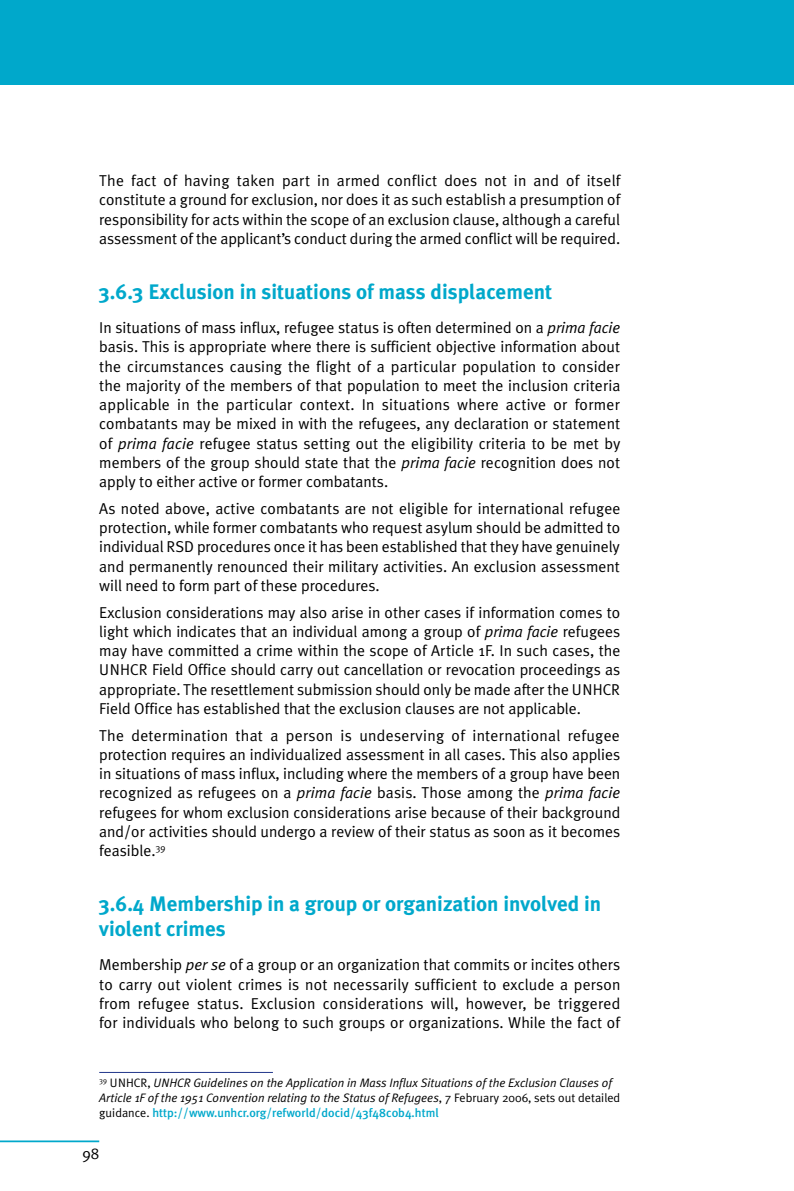
<style>
.page{position:relative;width:794px;height:1191px;background:#fff}
.page>*{position:absolute;margin:0;border:0;box-sizing:border-box;transform-origin:0 0}
.Heading_2_-_ch3{font:700 21px/25.2px "Meta Plus";color:#00a8cb}
.Body{font:15.75px/19.2px "Meta Plus Normal";color:#000;text-align:justify}
.Footnotes_-_ch1{font:italic 12.25px/14.7px "Meta Plus Normal";color:#000}
.s1{font-style:italic}
.s2{font-style:normal}
.s3{font-family:"Meta Plus";font-weight:500;font-style:normal;color:#00a8cb}
</style>
<div class="page">
<hr style="left:0;top:1140px;width:99px;height:2px;background:#00a8cb">
<div style="left:0;top:0;width:794px;height:84px;background:#00a8cb"></div>
<hr style="left:99px;top:1072px;width:174px;height:1px;background:#21368b">
<p class="Body" style="left:99px;top:171px;width:523px">The fact of having taken part in armed conflict does not in and of itself constitute a ground for exclusion, nor does it as such establish a presumption of responsibility for acts within the scope of an exclusion clause, although a careful assessment of the applicant’s conduct during the armed conflict will be required.</p>
<p class="Heading_2_-_ch3" style="left:99px;top:279px;width:454px">3.6.3 Exclusion in situations of mass displacement</p>
<p class="Body" style="left:99px;top:318px;width:523px">In situations of mass influx, refugee status is often determined on a <span class="s1">prima facie </span>basis. This is appropriate where there is sufficient objective information about the circumstances causing the flight of a particular population to consider the majority of the members of that population to meet the inclusion criteria applicable in the particular context. In situations where active or former combatants may be mixed in with the refugees, any declaration or statement of <span class="s1">prima facie</span> refugee status setting out the eligibility criteria to be met by members of the group should state that the <span class="s1">prima facie</span> recognition does not apply to either active or former combatants.</p>
<p class="Body" style="left:99px;top:498px;width:523px">As noted above, active combatants are not eligible for international refugee protection, while former combatants who request asylum should be admitted to individual RSD procedures once it has been established that they have genuinely and permanently renounced their military activities. An exclusion assessment will need to form part of these procedures.</p>
<p class="Body" style="left:99px;top:602px;width:523px">Exclusion considerations may also arise in other cases if information comes to light which indicates that an individual among a group of <span class="s1">prima facie</span> refugees may have committed a crime within the scope of Article 1F. In such cases, the UNHCR Field Office should carry out cancellation or revocation proceedings as appropriate. The resettlement submission should only be made after the UNHCR Field Office has established that the exclusion clauses are not applicable.</p>
<p class="Body" style="left:99px;top:725px;width:522px">The determination that a person is undeserving of international refugee protection requires an individualized assessment in all cases. This also applies in situations of mass influx, including where the members of a group have been recognized as refugees on a <span class="s1">prima facie</span> basis. Those among the <span class="s1">prima facie </span>refugees for whom exclusion considerations arise because of their background and/or activities should undergo a review of their status as soon as it becomes feasible.<sup>39</sup></p>
<p class="Heading_2_-_ch3" style="left:99px;top:891px;width:503px">3.6.4 Membership in a group or organization involved in violent crimes</p>
<p class="Body" style="left:99px;top:955px;width:523px">Membership <span class="s1">per se</span> of a group or an organization that commits or incites others to carry out violent crimes is not necessarily sufficient to exclude a person from refugee status. Exclusion considerations will, however, be triggered for individuals who belong to such groups or organizations. While the fact of</p>
<p class="Footnotes_-_ch1" style="left:99px;top:1075px;width:522px"><sup>39</sup> <span class="s2">UNHCR,</span> UNHCR Guidelines on the Application in Mass Influx Situations of the Exclusion Clauses of<br>Article 1F of the 1951 Convention relating to the Status of Refugees<span class="s2">, 7 February 2006, sets out detailed guidance.</span> <span class="s3">http://www.unhcr.org/refworld/docid/43f48c0b4.html</span></p>
<p class="Body" style="left:82px;top:1144px;width:18px">98</p>
</div>
